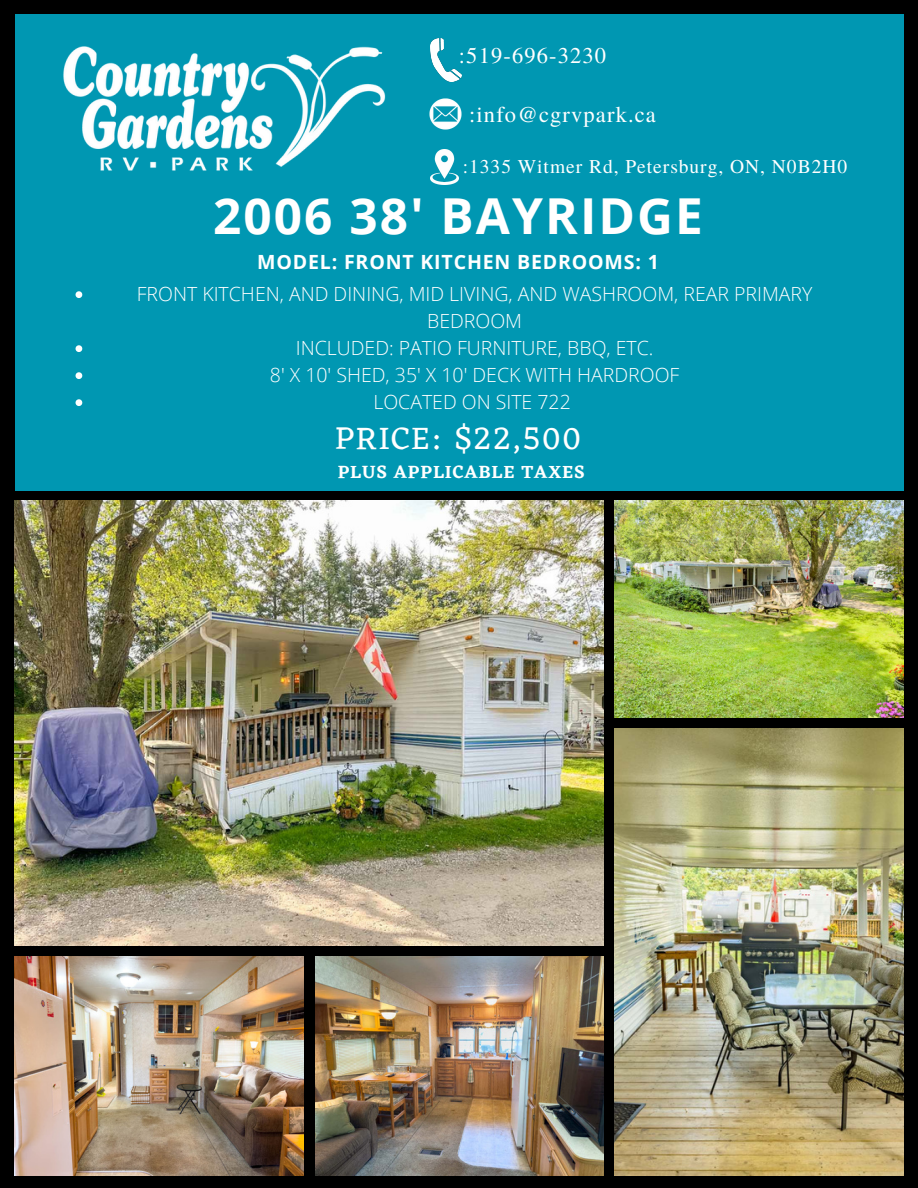
<style>
.page{position:relative;width:918px;height:1188px;background:#000}
.page>*{position:absolute;margin:0;border:0;box-sizing:border-box;transform-origin:0 0}
.t1{font:700 49.5px "Open Sans";letter-spacing:.045em;color:#fff}
.t2{font:33px "Eczar";letter-spacing:.05em;color:#fff}
.t3{font:22.5px "Te X Gyre Termes";letter-spacing:.05em;color:#fff}
.t4{font:300 19.5px/27px "Open Sans";color:#fff;text-align:center}
.t5{font:19.5px "Te X Gyre Termes";letter-spacing:.05em;color:#fff}
.t6{font:700 19.5px "Open Sans";letter-spacing:.04em;color:#fff}
.t7{font:600 18.3px "Eczar";letter-spacing:.05em;color:#fff}
</style>
<div class="page">
<img style="left:614px;top:729px;width:290px;height:446px">
<img style="left:15px;top:500px;width:588px;height:446px">
<img style="left:614px;top:500px;width:290px;height:217px">
<img style="left:15px;top:957px;width:289px;height:218px">
<img style="left:315px;top:957px;width:288px;height:218px">
<div style="left:15px;top:14px;width:888px;height:477px;background:#0097b2"></div>
<img style="left:430px;top:150px;width:28px;height:35px">
<img style="left:429px;top:98px;width:33px;height:32px">
<img style="left:430px;top:38px;width:32px;height:43px">
<img style="left:63px;top:46px;width:323px;height:125px">
<svg style="left:76px;top:291px;width:6px;height:7px"></svg>
<svg style="left:76px;top:345px;width:6px;height:7px"></svg>
<svg style="left:76px;top:372px;width:6px;height:7px"></svg>
<svg style="left:76px;top:399px;width:6px;height:7px"></svg>
<p class="t3" style="left:459px;top:39px;width:149px">:519-696-3230</p>
<p class="t3" style="left:469px;top:99px;width:188px">:info@cgrvpark.ca</p>
<p class="t5" style="left:463px;top:153px;width:386px">:1335 Witmer Rd, Petersburg, ON, N0B2H0</p>
<p class="t1" style="left:213px;top:181px;width:491px">2006 38' BAYRIDGE</p>
<p class="t6" style="left:257px;top:248px;width:403px">MODEL: FRONT KITCHEN BEDROOMS: 1</p>
<p class="t4" style="left:137px;top:280px;width:677px">FRONT KITCHEN, AND DINING, MID LIVING, AND WASHROOM, REAR PRIMARY<br>BEDROOM</p>
<p class="t4" style="left:296px;top:334px;width:359px">INCLUDED: PATIO FURNITURE, BBQ, ETC.</p>
<p class="t4" style="left:270px;top:361px;width:411px">8' X 10' SHED, 35' X 10' DECK WITH HARDROOF</p>
<p class="t4" style="left:373px;top:388px;width:199px">LOCATED ON SITE 722</p>
<p class="t2" style="left:335px;top:418px;width:247px">PRICE: $22,500</p>
<p class="t7" style="left:338px;top:461px;width:249px">PLUS APPLICABLE TAXES</p>
</div>
